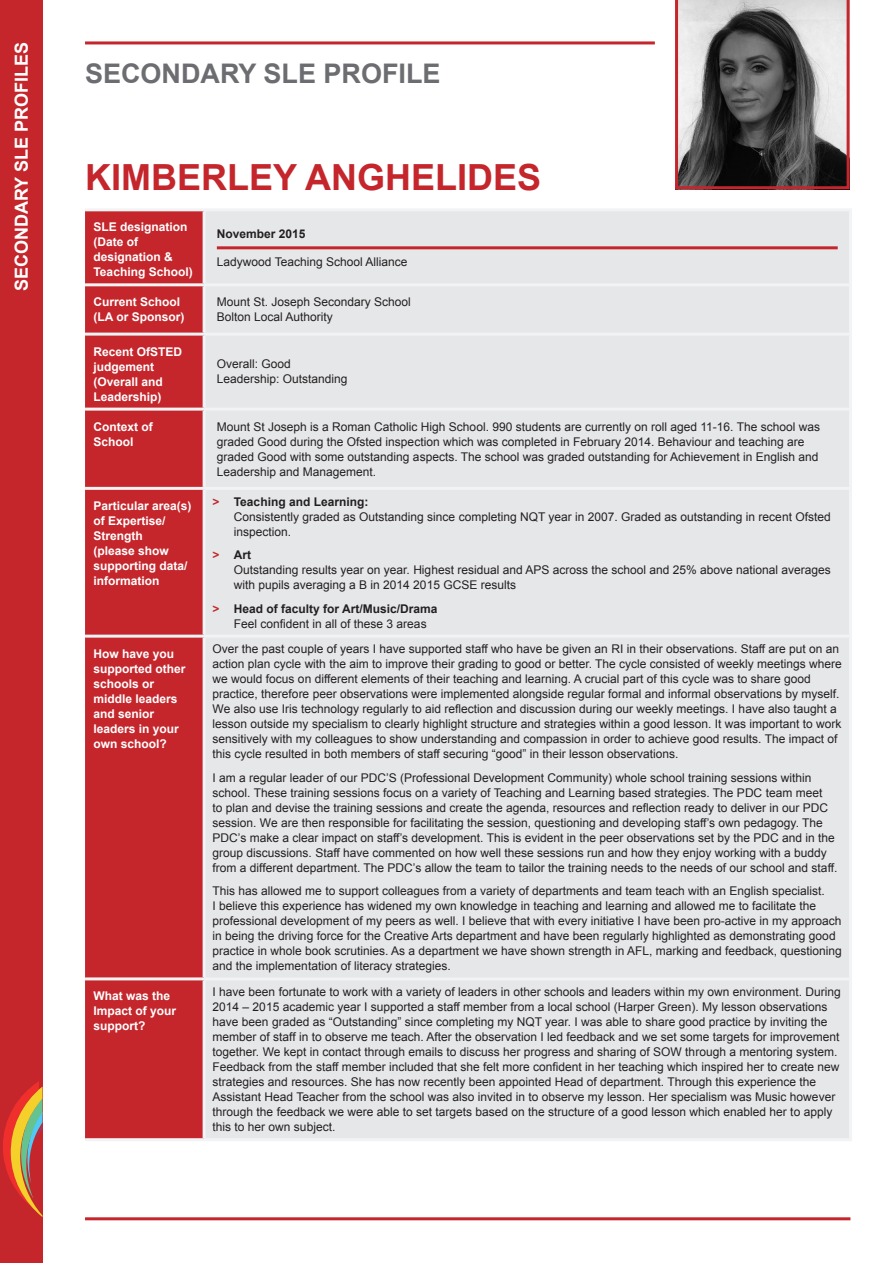
<style>
.page{position:relative;width:893px;height:1263px;background:#fff}
.page>*{position:absolute;margin:0;border:0;box-sizing:border-box;transform-origin:0 0}
.t1{font:700 36px "Arial";color:#c4262c}
.t2{font:700 27px "Arial";color:#6c6d70}
.t3{font:700 18px "Arial";color:#fff}
.t4{font:12px/15px "Arial";color:#231f20}
.t5{font:700 12px/15px "Arial";color:#fff}
.t6{font:700 12px "Arial";color:#231f20}
.s1{color:#c4262c}
</style>
<div class="page">
<div style="left:0;top:0;width:43px;height:1263px;background:#c4262c"></div>
<svg style="left:3px;top:1081px;width:40px;height:136px"></svg>
<hr style="left:85px;top:1217px;width:765px;height:3px;background:#c4262c">
<div style="left:85px;top:211px;width:118px;height:927px;background:#c4262c"></div>
<div style="left:206px;top:211px;width:643px;height:927px;background:#e6e7e9"></div>
<hr style="left:85px;top:208px;width:119px;height:3px;background:#f2f3f4">
<hr style="left:204px;top:208px;width:648px;height:3px;background:#f2f3f4">
<hr style="left:203px;top:211px;width:3px;height:72px;background:#f2f3f4">
<hr style="left:849px;top:211px;width:3px;height:72px;background:#f2f3f4">
<hr style="left:85px;top:283px;width:119px;height:3px;background:#f2f3f4">
<hr style="left:204px;top:283px;width:648px;height:3px;background:#f2f3f4">
<hr style="left:203px;top:286px;width:3px;height:47px;background:#f2f3f4">
<hr style="left:849px;top:286px;width:3px;height:47px;background:#f2f3f4">
<hr style="left:85px;top:333px;width:119px;height:3px;background:#f2f3f4">
<hr style="left:204px;top:333px;width:648px;height:3px;background:#f2f3f4">
<hr style="left:203px;top:336px;width:3px;height:72px;background:#f2f3f4">
<hr style="left:849px;top:336px;width:3px;height:72px;background:#f2f3f4">
<hr style="left:85px;top:408px;width:119px;height:3px;background:#f2f3f4">
<hr style="left:204px;top:408px;width:648px;height:3px;background:#f2f3f4">
<hr style="left:203px;top:411px;width:3px;height:76px;background:#f2f3f4">
<hr style="left:849px;top:411px;width:3px;height:76px;background:#f2f3f4">
<hr style="left:85px;top:487px;width:119px;height:3px;background:#f2f3f4">
<hr style="left:204px;top:487px;width:648px;height:3px;background:#f2f3f4">
<hr style="left:203px;top:490px;width:3px;height:145px;background:#f2f3f4">
<hr style="left:849px;top:490px;width:3px;height:145px;background:#f2f3f4">
<hr style="left:85px;top:635px;width:119px;height:3px;background:#f2f3f4">
<hr style="left:204px;top:635px;width:648px;height:3px;background:#f2f3f4">
<hr style="left:203px;top:638px;width:3px;height:339px;background:#f2f3f4">
<hr style="left:849px;top:638px;width:3px;height:339px;background:#f2f3f4">
<hr style="left:85px;top:977px;width:119px;height:3px;background:#f2f3f4">
<hr style="left:204px;top:977px;width:648px;height:3px;background:#f2f3f4">
<hr style="left:203px;top:980px;width:3px;height:158px;background:#f2f3f4">
<hr style="left:849px;top:980px;width:3px;height:158px;background:#f2f3f4">
<hr style="left:85px;top:1138px;width:119px;height:3px;background:#f2f3f4">
<hr style="left:204px;top:1138px;width:648px;height:3px;background:#f2f3f4">
<hr style="left:217px;top:246px;width:621px;height:3px;background:#c4262c">
<hr style="left:85px;top:41px;width:570px;height:3px;background:#c4262c">
<svg style="left:675px;top:0;width:175px;height:189px;background:#7a7373"></svg>
<p class="t3" style="left:10px;top:291px;width:251px;rotate:-90deg">SECONDARY SLE PROFILES</p>
<p class="t2" style="left:85px;top:55px;width:357px">SECONDARY SLE PROFILE</p>
<p class="t1" style="left:85px;top:153px;width:458px">KIMBERLEY ANGHELIDES</p>
<p class="t5" style="left:94px;top:220px;width:96px">SLE designation</p>
<p class="t5" style="left:94px;top:235px;width:101px">(Date of designation &amp;<br>Teaching School)</p>
<p class="t6" style="left:217px;top:226px;width:90px">November 2015</p>
<p class="t4" style="left:217px;top:254px;width:192px">Ladywood Teaching School Alliance</p>
<p class="t5" style="left:94px;top:295px;width:88px">Current School</p>
<p class="t5" style="left:94px;top:310px;width:92px">(LA or Sponsor)</p>
<p class="t5" style="left:94px;top:344px;width:90px">Recent OfSTED judgement</p>
<p class="t5" style="left:94px;top:374px;width:71px">(Overall and<br>Leadership)</p>
<p class="t4" style="left:217px;top:295px;width:196px">Mount St. Joseph Secondary School</p>
<p class="t4" style="left:217px;top:310px;width:118px">Bolton Local Authority</p>
<p class="t4" style="left:217px;top:357px;width:76px">Overall: Good</p>
<p class="t4" style="left:217px;top:372px;width:132px">Leadership: Outstanding</p>
<p class="t5" style="left:94px;top:419px;width:61px">Context of<br>School</p>
<p class="t4" style="left:217px;top:419px;width:605px">Mount St Joseph is a Roman Catholic High School. 990 students are currently on roll aged 11-16. The school was graded Good during the Ofsted inspection which was completed in February 2014. Behaviour and teaching are graded Good with some outstanding aspects. The school was graded outstanding for Achievement in English and Leadership and Management.</p>
<p class="t5" style="left:94px;top:498px;width:100px">Particular area(s) of Expertise/<br>Strength</p>
<p class="t5" style="left:94px;top:543px;width:96px">(please show supporting data/ information</p>
<p class="t6" style="left:213px;top:493px;width:157px"><span class="s1">&gt;</span> Teaching and Learning:</p>
<p class="t4" style="left:234px;top:509px;width:598px">Consistently graded as Outstanding since completing NQT year in 2007. Graded as outstanding in recent Ofsted inspection.</p>
<p class="t6" style="left:213px;top:547px;width:40px"><span class="s1">&gt;</span> Art</p>
<p class="t4" style="left:234px;top:562px;width:598px">Outstanding results year on year. Highest residual and APS across the school and 25% above national averages with pupils averaging a B in 2014 2015 GCSE results</p>
<p class="t6" style="left:213px;top:600px;width:226px"><span class="s1">&gt;</span> Head of faculty for Art/Music/Drama</p>
<p class="t4" style="left:234px;top:616px;width:194px">Feel confident in all of these 3 areas</p>
<p class="t5" style="left:94px;top:646px;width:94px">How have you supported other schools or middle leaders and senior leaders in your own school?</p>
<p class="t4" style="left:213px;top:642px;width:631px">Over the past couple of years I have supported staff who have be given an RI in their observations. Staff are put on an action plan cycle with the aim to improve their grading to good or better. The cycle consisted of weekly meetings where we would focus on different elements of their teaching and learning. A crucial part of this cycle was to share good practice, therefore peer observations were implemented alongside regular formal and informal observations by myself.<br>We also use Iris technology regularly to aid reflection and discussion during our weekly meetings. I have also taught a lesson outside my specialism to clearly highlight structure and strategies within a good lesson. It was important to work sensitively with my colleagues to show understanding and compassion in order to achieve good results. The impact of this cycle resulted in both members of staff securing “good” in their lesson observations.</p>
<p class="t4" style="left:213px;top:770px;width:626px">I am a regular leader of our PDC’S (Professional Development Community) whole school training sessions within school. These training sessions focus on a variety of Teaching and Learning based strategies. The PDC team meet<br>to plan and devise the training sessions and create the agenda, resources and reflection ready to deliver in our PDC session. We are then responsible for facilitating the session, questioning and developing staff’s own pedagogy. The PDC’s make a clear impact on staff’s development. This is evident in the peer observations set by the PDC and in the group discussions. Staff have commented on how well these sessions run and how they enjoy working with a buddy from a different department. The PDC’s allow the team to tailor the training needs to the needs of our school and staff.</p>
<p class="t4" style="left:213px;top:884px;width:631px">This has allowed me to support colleagues from a variety of departments and team teach with an English specialist.<br>I believe this experience has widened my own knowledge in teaching and learning and allowed me to facilitate the professional development of my peers as well. I believe that with every initiative I have been pro-active in my approach in being the driving force for the Creative Arts department and have been regularly highlighted as demonstrating good practice in whole book scrutinies. As a department we have shown strength in AFL, marking and feedback, questioning and the implementation of literacy strategies.</p>
<p class="t5" style="left:94px;top:989px;width:84px">What was the<br>Impact of your support?</p>
<p class="t4" style="left:213px;top:984px;width:630px">I have been fortunate to work with a variety of leaders in other schools and leaders within my own environment. During 2014 – 2015 academic year I supported a staff member from a local school (Harper Green). My lesson observations have been graded as “Outstanding” since completing my NQT year. I was able to share good practice by inviting the member of staff in to observe me teach. After the observation I led feedback and we set some targets for improvement together. We kept in contact through emails to discuss her progress and sharing of SOW through a mentoring system.<br>Feedback from the staff member included that she felt more confident in her teaching which inspired her to create new strategies and resources. She has now recently been appointed Head of department. Through this experience the Assistant Head Teacher from the school was also invited in to observe my lesson. Her specialism was Music however through the feedback we were able to set targets based on the structure of a good lesson which enabled her to apply this to her own subject.</p>
</div>
